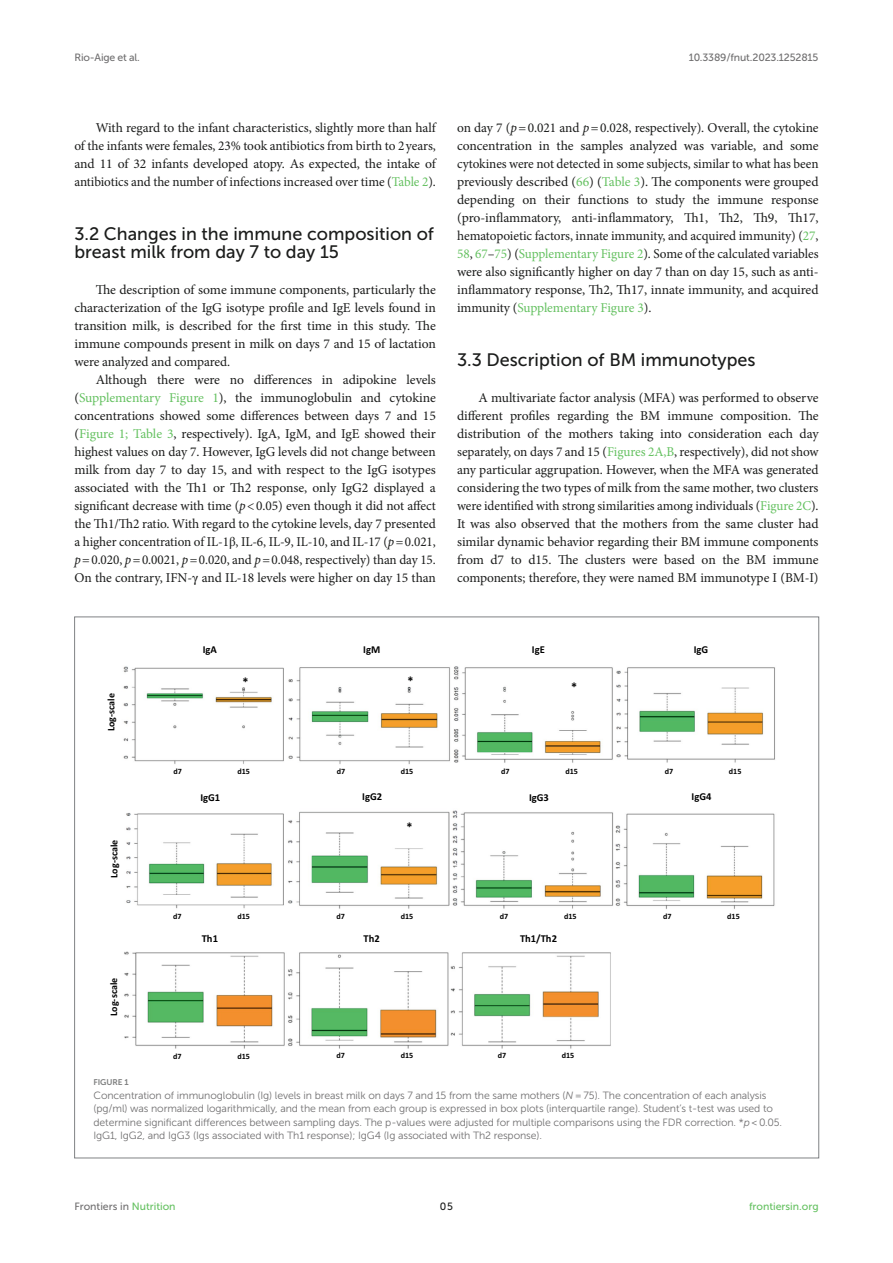
<style>
.page{position:relative;width:893px;height:1263px;background:#fff}
.page>*{position:absolute;margin:0;border:0;box-sizing:border-box;transform-origin:0 0}
.HEAD_2{font:18px/18px "Museo Sans 500";color:#1b1c1b}
.TEXT{font:13.5px/18px "Minion Pro";letter-spacing:-.005em;color:#1b1c1b;text-align:justify}
.TEXT_FLUSH{font:13.5px/18px "Minion Pro";letter-spacing:-.005em;color:#1b1c1b;text-align:justify}
.t1{font:700 12.3px "Calibri";color:#000}
.FIG_LEG{font:10.5px/13.5px "Museo Sans 300";letter-spacing:-.01em;color:#706f70}
.t2{font:10.5px "Museo Sans 500";letter-spacing:-.015em;color:#706f70}
.t3{font:700 10.5px "Calibri";color:#000}
.t4{font:10.5px "Museo Sans 500";color:#65c161}
.t5{font:10.5px "Museo Sans 500";color:#1b1c1b}
.t6{font:700 10.05px "Calibri";color:#000}
.FIG_HD{font:8.25px "Museo Sans 700";letter-spacing:-.01em;color:#7e7f7f}
.t7{font:700 8.1px "Calibri";letter-spacing:-.005em;color:#000}
.s1{color:#65c161}
.s2{font-style:italic}
.s3{font-family:"STIX General"}
</style>
<div class="page">
<img style="left:123px;top:666px;width:652px;height:383px">
<p class="t2" style="left:74px;top:51px;width:67px">Rio-Aige et al.</p>
<p class="t2" style="left:689px;top:51px;width:131px">10.3389/fnut.2023.1252815</p>
<p class="TEXT" style="left:74px;top:119px;width:363px;text-indent:21px">With regard to the infant characteristics, slightly more than half of the infants were females, 23% took antibiotics from birth to 2years, and 11 of 32 infants developed atopy. As expected, the intake of antibiotics and the number of infections increased over time (<span class="s1">Table 2</span>).</p>
<p class="HEAD_2" style="left:74px;top:225px;width:361px">3.2 Changes in the immune composition of breast milk from day 7 to day 15</p>
<p class="TEXT_FLUSH" style="left:74px;top:281px;width:363px;text-indent:21px">The description of some immune components, particularly the characterization of the IgG isotype profile and IgE levels found in transition milk, is described for the first time in this study. The immune compounds present in milk on days 7 and 15 of lactation were analyzed and compared.</p>
<p class="TEXT" style="left:74px;top:371px;width:363px;text-indent:21px">Although there were no differences in adipokine levels (<span class="s1">Supplementary Figure 1</span>), the immunoglobulin and cytokine concentrations showed some differences between days 7 and 15 (<span class="s1">Figure 1; Table 3</span>, respectively). IgA, IgM, and IgE showed their highest values on day 7. However, IgG levels did not change between milk from day 7 to day 15, and with respect to the IgG isotypes associated with the Th1 or Th2 response, only IgG2 displayed a significant decrease with time (<span class="s2">p</span>&lt;0.05) even though it did not affect the Th1/Th2 ratio. With regard to the cytokine levels, day 7 presented a higher concentration of IL-1<span class="s3">β</span>, IL-6, IL-9, IL-10, and IL-17 (<span class="s2">p</span>=0.021, <span class="s2">p</span>=0.020, <span class="s2">p</span>=0.0021, <span class="s2">p</span>=0.020, and <span class="s2">p</span>=0.048, respectively) than day 15.<br>On the contrary, IFN-<span class="s3">γ</span> and IL-18 levels were higher on day 15 than</p>
<p class="TEXT" style="left:457px;top:119px;width:363px">on day 7 (<span class="s2">p</span>=0.021 and <span class="s2">p</span>=0.028, respectively). Overall, the cytokine concentration in the samples analyzed was variable, and some cytokines were not detected in some subjects, similar to what has been previously described (<span class="s1">66</span>) (<span class="s1">Table 3</span>). The components were grouped depending on their functions to study the immune response (pro-inflammatory, anti-inflammatory, Th1, Th2, Th9, Th17, hematopoietic factors, innate immunity, and acquired immunity) (<span class="s1">27</span>, <span class="s1">58</span>, <span class="s1">67</span>–<span class="s1">75</span>) (<span class="s1">Supplementary Figure 2</span>). Some of the calculated variables were also significantly higher on day 7 than on day 15, such as anti&shy;inflammatory response, Th2, Th17, innate immunity, and acquired immunity (<span class="s1">Supplementary Figure 3</span>).</p>
<p class="HEAD_2" style="left:457px;top:351px;width:300px">3.3 Description of BM immunotypes</p>
<p class="TEXT_FLUSH" style="left:457px;top:389px;width:363px;text-indent:21px">A multivariate factor analysis (MFA) was performed to observe different profiles regarding the BM immune composition. The distribution of the mothers taking into consideration each day separately, on days 7 and 15 (<span class="s1">Figures 2A,B</span>, respectively), did not show any particular aggrupation. However, when the MFA was generated considering the two types of milk from the same mother, two clusters were identified with strong similarities among individuals (<span class="s1">Figure 2C</span>).<br>It was also observed that the mothers from the same cluster had similar dynamic behavior regarding their BM immune components from d7 to d15. The clusters were based on the BM immune components; therefore, they were named BM immunotype I (BM-I)</p>
<p class="t3" style="left:203px;top:642px;width:16px">IgA</p>
<p class="t3" style="left:363px;top:642px;width:18px">IgM</p>
<p class="t3" style="left:532px;top:642px;width:14px">IgE</p>
<p class="t3" style="left:694px;top:642px;width:16px">IgG</p>
<p class="t6" style="left:104px;top:731px;width:40px;rotate:-90deg">Log-scale</p>
<p class="t6" style="left:107px;top:878px;width:40px;rotate:-90deg">Log-scale</p>
<p class="t6" style="left:107px;top:1016px;width:40px;rotate:-90deg">Log-scale</p>
<p class="t1" style="left:242px;top:673px;width:8px">*</p>
<p class="t1" style="left:407px;top:673px;width:8px">*</p>
<p class="t1" style="left:571px;top:679px;width:8px">*</p>
<p class="t7" style="left:173px;top:765px;width:10px">d7</p>
<p class="t7" style="left:238px;top:765px;width:14px">d15</p>
<p class="t7" style="left:337px;top:766px;width:10px">d7</p>
<p class="t7" style="left:401px;top:766px;width:14px">d15</p>
<p class="t7" style="left:501px;top:766px;width:10px">d7</p>
<p class="t7" style="left:565px;top:766px;width:14px">d15</p>
<p class="t7" style="left:665px;top:766px;width:10px">d7</p>
<p class="t7" style="left:729px;top:766px;width:14px">d15</p>
<p class="t3" style="left:200px;top:790px;width:21px">IgG1</p>
<p class="t3" style="left:362px;top:789px;width:21px">IgG2</p>
<p class="t3" style="left:529px;top:790px;width:21px">IgG3</p>
<p class="t3" style="left:692px;top:789px;width:21px">IgG4</p>
<p class="t1" style="left:407px;top:818px;width:8px">*</p>
<p class="t7" style="left:173px;top:911px;width:10px">d7</p>
<p class="t7" style="left:237px;top:911px;width:14px">d15</p>
<p class="t7" style="left:337px;top:910px;width:10px">d7</p>
<p class="t7" style="left:401px;top:910px;width:14px">d15</p>
<p class="t7" style="left:500px;top:910px;width:10px">d7</p>
<p class="t7" style="left:564px;top:910px;width:14px">d15</p>
<p class="t7" style="left:663px;top:910px;width:10px">d7</p>
<p class="t7" style="left:727px;top:910px;width:14px">d15</p>
<p class="t3" style="left:202px;top:931px;width:18px">Th1</p>
<p class="t3" style="left:364px;top:931px;width:18px">Th2</p>
<p class="t3" style="left:520px;top:931px;width:38px">Th1/Th2</p>
<p class="t7" style="left:173px;top:1050px;width:10px">d7</p>
<p class="t7" style="left:237px;top:1050px;width:14px">d15</p>
<p class="t7" style="left:337px;top:1050px;width:10px">d7</p>
<p class="t7" style="left:401px;top:1050px;width:14px">d15</p>
<p class="t7" style="left:498px;top:1049px;width:10px">d7</p>
<p class="t7" style="left:562px;top:1049px;width:14px">d15</p>
<p class="FIG_HD" style="left:94px;top:1077px;width:37px">FIGURE 1</p>
<p class="FIG_LEG" style="left:94px;top:1088px;width:690px">Concentration of immunoglobulin (Ig) levels in breast milk on days 7 and 15 from the same mothers (<span class="s2">N</span> = 75). The concentration of each analysis (pg/ml) was normalized logarithmically, and the mean from each group is expressed in box plots (interquartile range). Student’s t-test was used to determine significant differences between sampling days. The p-values were adjusted for multiple comparisons using the FDR correction. *<span class="s2">p</span> &lt; 0.05.<br>IgG1, IgG2, and IgG3 (Igs associated with Th1 response); IgG4 (Ig associated with Th2 response).</p>
<p class="t2" style="left:74px;top:1200px;width:103px">Frontiers in <span class="s1">Nutrition</span></p>
<p class="t5" style="left:440px;top:1200px;width:14px">05</p>
<p class="t4" style="left:749px;top:1200px;width:71px">frontiersin.org</p>
</div>
